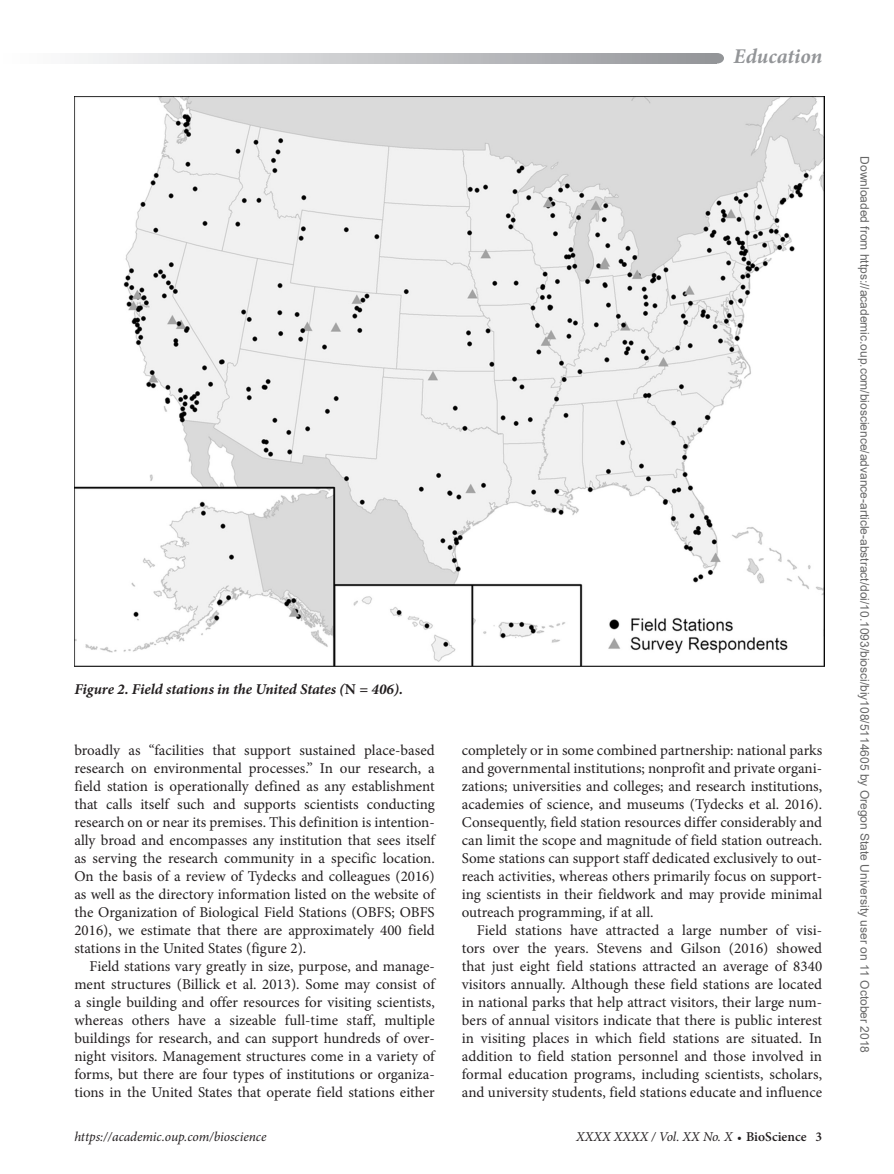
<style>
.page{position:relative;width:894px;height:1174px;background:#fff}
.page>*{position:absolute;margin:0;border:0;box-sizing:border-box;transform-origin:0 0}
.RH{font:italic 700 21px "Minion Pro";color:#939598}
.Para{font:15px/18px "Minion Pro";color:#231f20;text-align:justify}
.ParaFL{font:15px/18px "Minion Pro";color:#231f20;text-align:justify}
.FigCaption{font:italic 700 15px "Minion Pro";letter-spacing:-.005em;color:#231f20}
.t1{font:italic 13.5px "Minion Pro";letter-spacing:-.005em;color:#231f20}
.t2{font:12px "Arial";color:#666}
.s1{font-style:normal}
.s2{font-weight:600;font-style:normal;font-size:12px}
.s3{font-weight:600;font-style:normal}
</style>
<div class="page">
<svg style="left:79px;top:53px;width:634px;height:11px"></svg>
<div style="left:709px;top:53px;width:14px;height:11px;background:#939598;border-radius:50%"></div>
<img style="left:74px;top:96px;width:749px;height:570px">
<p class="RH" style="left:733px;top:41px;width:90px">Education</p>
<p class="FigCaption" style="left:74px;top:678px;width:330px">Figure 2. Field stations in the United States (<span class="s1">N</span> = 406).</p>
<p class="ParaFL" style="left:74px;top:741px;width:362px">broadly as “facilities that support sustained place-based research on environmental processes.” In our research, a field station is operationally defined as any establishment that calls itself such and supports scientists conducting research on or near its premises. This definition is intention&shy;ally broad and encompasses any institution that sees itself as serving the research community in a specific location.<br>On the basis of a review of Tydecks and colleagues (2016) as well as the directory information listed on the website of the Organization of Biological Field Stations (OBFS; OBFS 2016), we estimate that there are approximately 400 field stations in the United States (figure 2).</p>
<p class="Para" style="left:74px;top:957px;width:362px;text-indent:15px">Field stations vary greatly in size, purpose, and manage&shy;ment structures (Billick et al. 2013). Some may consist of a single building and offer resources for visiting scientists, whereas others have a sizeable full-time staff, multiple buildings for research, and can support hundreds of over&shy;night visitors. Management structures come in a variety of forms, but there are four types of institutions or organiza&shy;tions in the United States that operate field stations either</p>
<p class="Para" style="left:461px;top:741px;width:362px">completely or in some combined partnership: national parks and governmental institutions; nonprofit and private organi&shy;zations; universities and colleges; and research institutions, academies of science, and museums (Tydecks et al. 2016).<br>Consequently, field station resources differ considerably and can limit the scope and magnitude of field station outreach.<br>Some stations can support staff dedicated exclusively to out&shy;reach activities, whereas others primarily focus on support&shy;ing scientists in their fieldwork and may provide minimal outreach programming, if at all.</p>
<p class="Para" style="left:461px;top:921px;width:362px;text-indent:15px">Field stations have attracted a large number of visi&shy;tors over the years. Stevens and Gilson (2016) showed that just eight field stations attracted an average of 8340 visitors annually. Although these field stations are located in national parks that help attract visitors, their large num&shy;bers of annual visitors indicate that there is public interest in visiting places in which field stations are situated. In addition to field station personnel and those involved in formal education programs, including scientists, scholars, and university students, field stations educate and influence</p>
<p class="t1" style="left:74px;top:1127px;width:193px">https://academic.oup.com/bioscience</p>
<p class="t1" style="left:576px;top:1127px;width:247px">XXXX XXXX / Vol. XX No. X <span class="s2">•</span> <span class="s3">BioScience 3</span></p>
<p class="t2" style="left:868px;top:156px;width:898px;rotate:90deg">Downloaded from https://academic.oup.com/bioscience/advance-article-abstract/doi/10.1093/biosci/biy108/5114605 by Oregon State University user on 11 October 2018</p>
</div>
